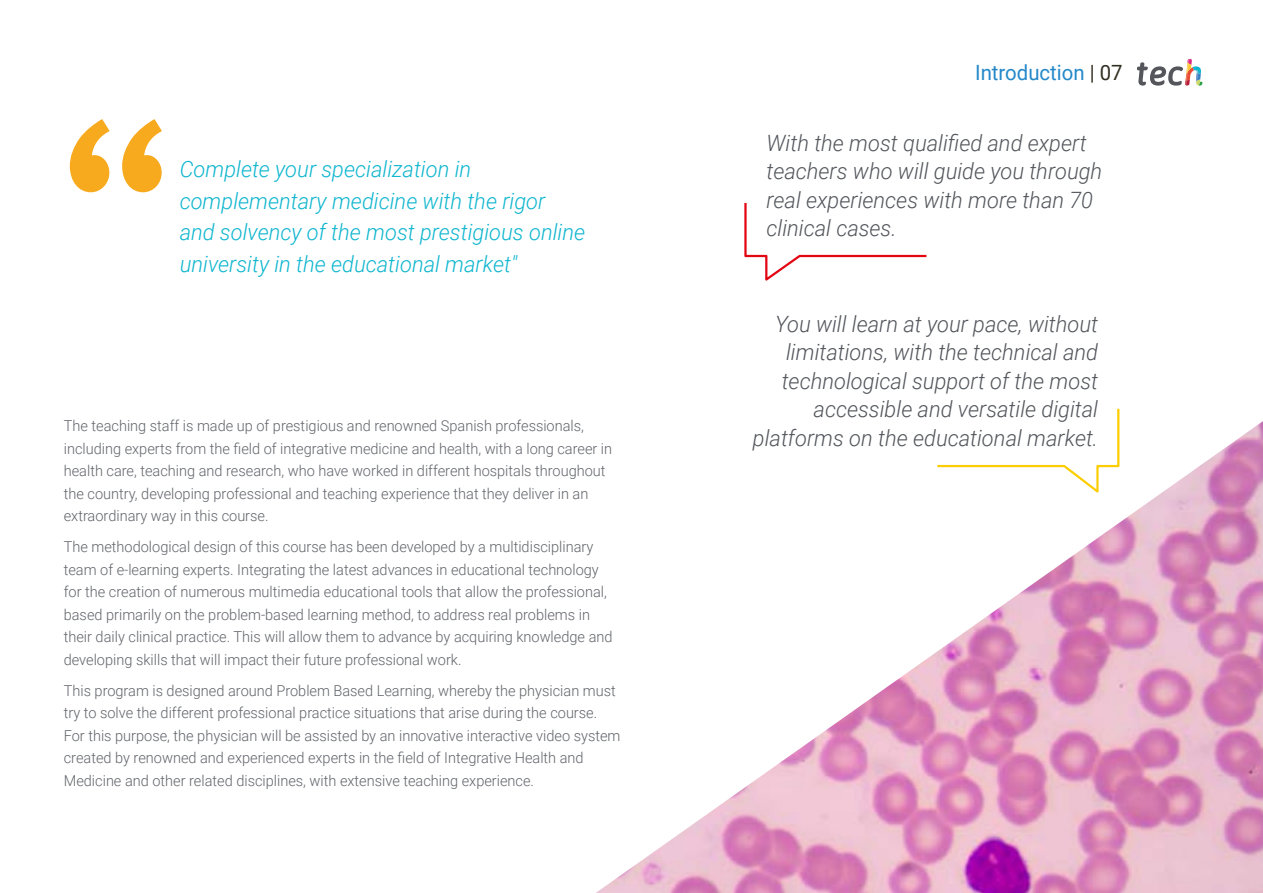
<style>
.page{position:relative;width:1263px;height:893px;background:#fff}
.page>*{position:absolute;margin:0;border:0;box-sizing:border-box;transform-origin:0 0}
.t1{font:italic 300 22.5px/28.5px "Roboto";color:#52555b;text-align:right}
.t2{font:italic 300 22.5px/31.5px "Roboto";color:#0fb6cf}
.t3{font:21px "Roboto";color:#2488c9}
.t4{font:300 15px/22.5px "Roboto";color:#61646a}
.s1{color:#312e20}
</style>
<div class="page">
<svg style="left:70px;top:119px;width:92px;height:73px"></svg>
<img style="left:596px;top:421px;width:667px;height:472px">
<svg style="left:744px;top:203px;width:183px;height:78px"></svg>
<svg style="left:1137px;top:59px;width:65px;height:27px"></svg>
<h1 class="t2" style="left:180px;top:153px;width:407px">Complete your specialization in complementary medicine with the rigor and solvency of the most prestigious online university in the educational market"</h1>
<p class="t4" style="left:64px;top:414px;width:550px">The teaching staff is made up of prestigious and renowned Spanish professionals, including experts from the field of integrative medicine and health, with a long career in health care, teaching and research, who have worked in different hospitals throughout the country, developing professional and teaching experience that they deliver in an extraordinary way in this course.</p>
<p class="t4" style="left:64px;top:535px;width:550px">The methodological design of this course has been developed by a multidisciplinary team of e-learning experts. Integrating the latest advances in educational technology for the creation of numerous multimedia educational tools that allow the professional, based primarily on the problem-based learning method, to address real problems in their daily clinical practice. This will allow them to advance by acquiring knowledge and developing skills that will impact their future professional work.</p>
<p class="t4" style="left:64px;top:679px;width:558px">This program is designed around Problem Based Learning, whereby the physician must try to solve the different professional practice situations that arise during the course.<br>For this purpose, the physician will be assisted by an innovative interactive video system created by renowned and experienced experts in the field of Integrative Health and Medicine and other related disciplines, with extensive teaching experience.</p>
<h2 class="t3" style="left:975px;top:57px;width:149px">Introduction <span class="s1">| 07</span></h2>
<h1 class="t1" style="left:766px;top:128px;width:337px;text-align:left">With the most qualified and expert teachers who will guide you through real experiences with more than 70 clinical cases.</h1>
<h1 class="t1" style="left:753px;top:308px;width:347px">You will learn at your pace, without limitations, with the technical and technological support of the most accessible and versatile digital platforms on the educational market.</h1>
</div>
